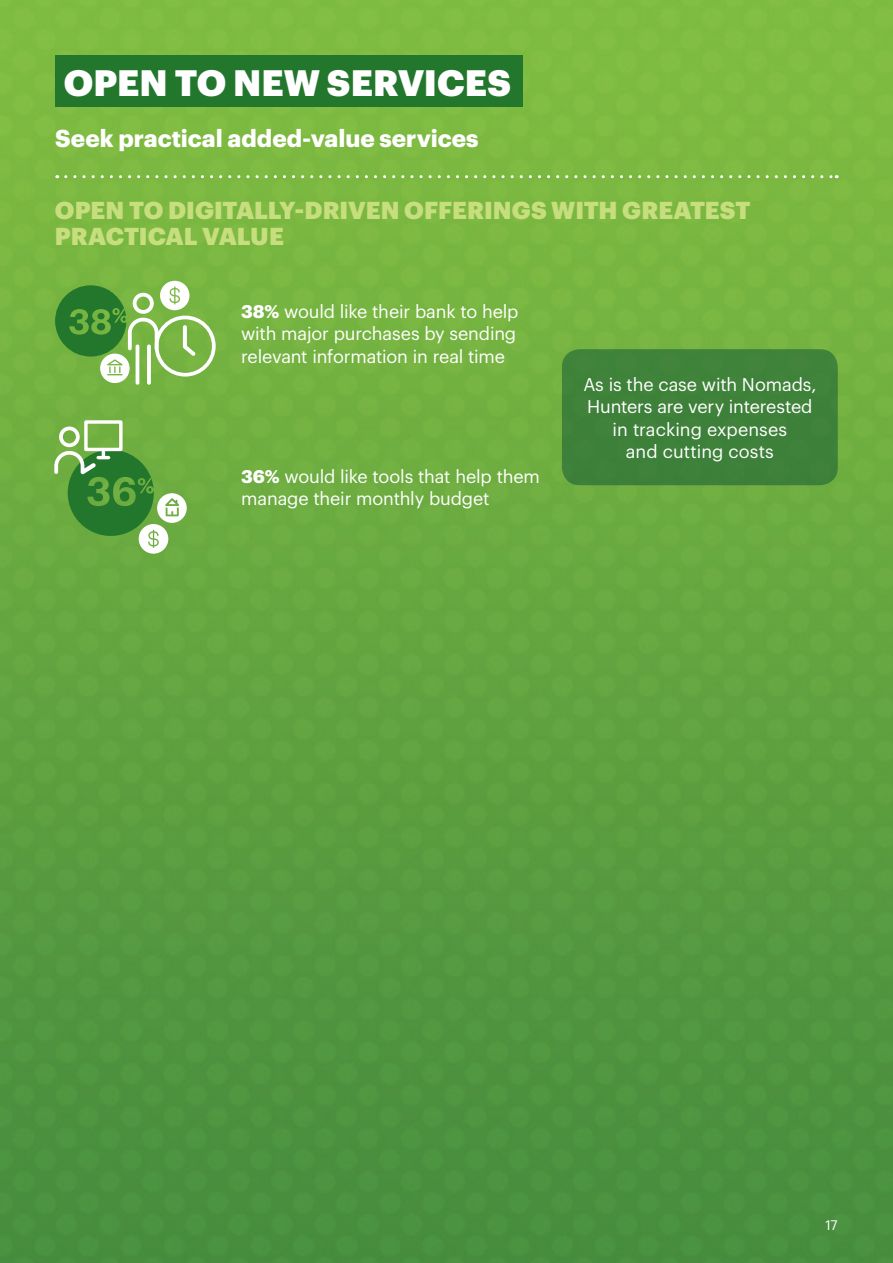
<style>
.page{position:relative;width:893px;height:1263px;background:#fff}
.page>*{position:absolute;margin:0;border:0;box-sizing:border-box;transform-origin:0 0}
.t1{font:900 36px "Graphik";color:#fff}
.t2{font:900 24px/25.5px "Graphik";letter-spacing:-.005em;color:#c7de7f}
.t3{font:700 24px "Graphik";color:#fff}
.t4{font:18px/22.5px "Graphik";letter-spacing:-.005em;color:#fff}
.t5{font:13.5px "Graphik";color:#fff}
.s1{font-weight:700}
</style>
<div class="page">
<img style="left:0;top:0;width:893px;height:1263px">
<div style="left:562px;top:349px;width:276px;height:136px;background:#3f823a;border-radius:18px"></div>
<div style="left:155px;top:316px;width:61px;height:61px;border:4px solid #fff;border-radius:50%"></div>
<hr style="left:136px;top:344px;width:3px;height:41px;background:#fff;border-radius:2px">
<svg style="left:55px;top:281px;width:144px;height:102px;background:#79b25c"></svg>
<div style="left:84px;top:420px;width:39px;height:31px;border:3px solid #fff"></div>
<svg style="left:54px;top:426px;width:133px;height:128px;background:#69a751"></svg>
<div style="left:55px;top:55px;width:468px;height:51px;background:#23772d"></div>
<svg style="left:66px;top:175px;width:771px;height:3px;background:#9cc96f"></svg>
<h1 class="t1" style="left:64px;top:54px;width:449px">OPEN TO NEW SERVICES</h1>
<h2 class="t3" style="left:55px;top:120px;width:425px">Seek practical added-value services</h2>
<h2 class="t2" style="left:55px;top:195px;width:697px">OPEN TO DIGITALLY-DRIVEN OFFERINGS WITH GREATEST<br>PRACTICAL VALUE</h2>
<p class="t4" style="left:241px;top:298px;width:279px"><span class="s1">38%</span> would like their bank to help with major purchases by sending relevant information in real time</p>
<p class="t4" style="left:241px;top:464px;width:300px"><span class="s1">36%</span> would like tools that help them manage their monthly budget</p>
<p class="t4" style="left:583px;top:371px;width:235px;text-align:center">As is the case with Nomads,<br>Hunters are very interested in tracking expenses<br>and cutting costs</p>
<p class="t5" style="left:825px;top:1215px;width:14px">17</p>
</div>
